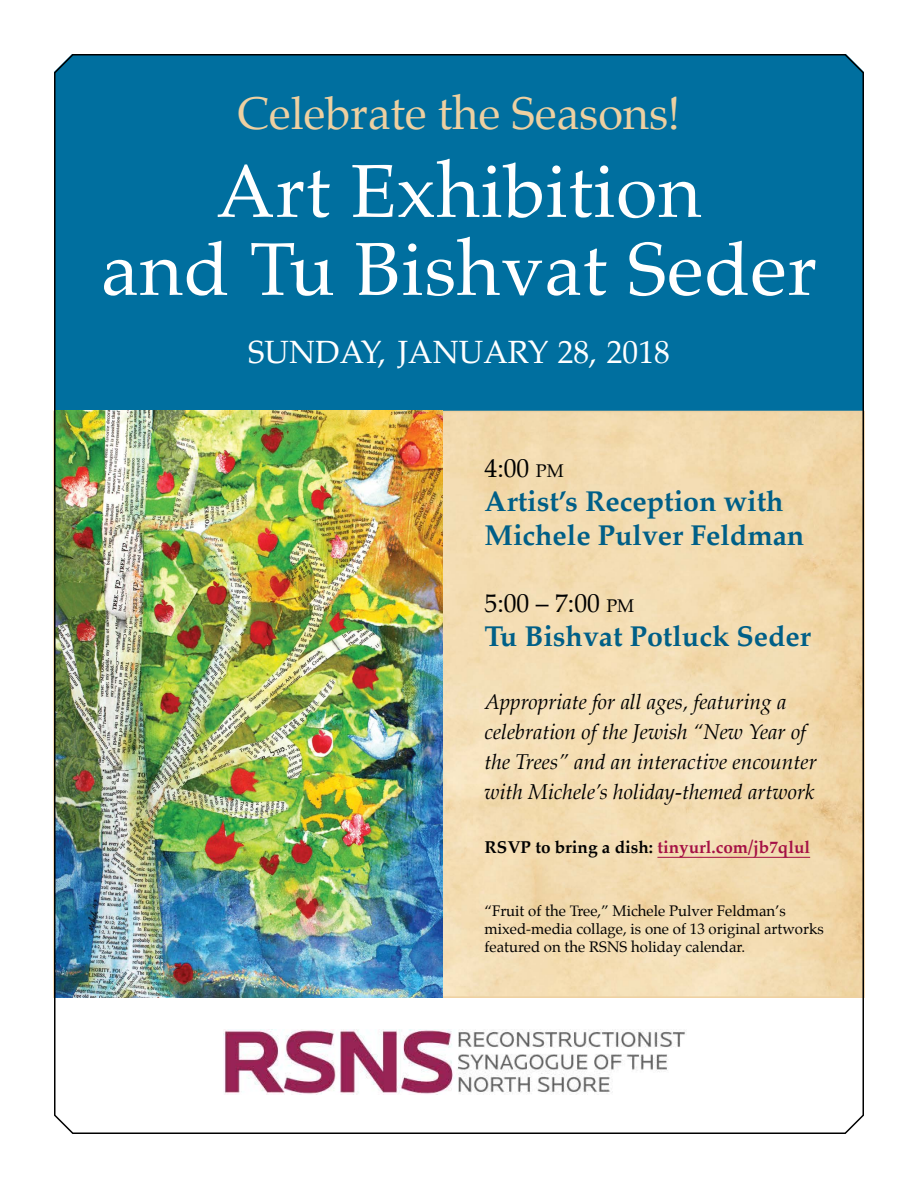
<style>
.page{position:relative;width:918px;height:1188px;background:#fff}
.page>*{position:absolute;margin:0;border:0;box-sizing:border-box;transform-origin:0 0}
.t1{font:75px/78px "Palatino";letter-spacing:.01em;color:#fff;text-align:center}
.t2{font:45px "Palatino";color:#eed0a1}
.t3{font:31.5px "Palatino";color:#fff}
.t4{font:700 28.5px/34.2px "Palatino";color:#005f87}
.t5{font:25.65px "Palatino";color:#000}
.t6{font:italic 21px/30px "Palatino";color:#000}
.t7{font:700 17.1px "Palatino";color:#a51145}
.t8{font:15px/18px "Palatino";color:#000}
.s1{font-size:18px}
.s2{color:#000}
</style>
<div class="page">
<img style="left:53px;top:54px;width:812px;height:1080px">
<hr style="left:657px;top:857px;width:153px;height:1px;background:#a51145">
<img style="left:224px;top:1029px;width:462px;height:66px">
<h2 class="t2" style="left:237px;top:76px;width:445px">Celebrate the Seasons!</h2>
<h1 class="t1" style="left:101px;top:152px;width:718px">Art Exhibition<br>and Tu Bishvat Seder</h1>
<h3 class="t3" style="left:248px;top:326px;width:423px">Sunday, January 28, 2018</h3>
<p class="t5" style="left:485px;top:446px;width:81px">4:00 <span class="s1">pm</span></p>
<h3 class="t4" style="left:485px;top:483px;width:321px">Artist’s Reception with<br>Michele Pulver Feldman</h3>
<p class="t5" style="left:485px;top:582px;width:151px">5:00 – 7:00 <span class="s1">pm</span></p>
<h3 class="t4" style="left:485px;top:619px;width:328px">Tu Bishvat Potluck Seder</h3>
<p class="t6" style="left:485px;top:687px;width:334px">Appropriate for all ages, featuring a celebration of the Jewish “New Year of the Trees” and an interactive encounter with Michele’s holiday-themed artwork</p>
<p class="t7" style="left:485px;top:832px;width:327px"><span class="s2">RSVP to bring a dish:</span> tinyurl.com/jb7qlul</p>
<p class="t8" style="left:485px;top:902px;width:341px">“Fruit of the Tree,” Michele Pulver Feldman’s mixed-media collage, is one of 13 original artworks featured on the RSNS holiday calendar.</p>
</div>
